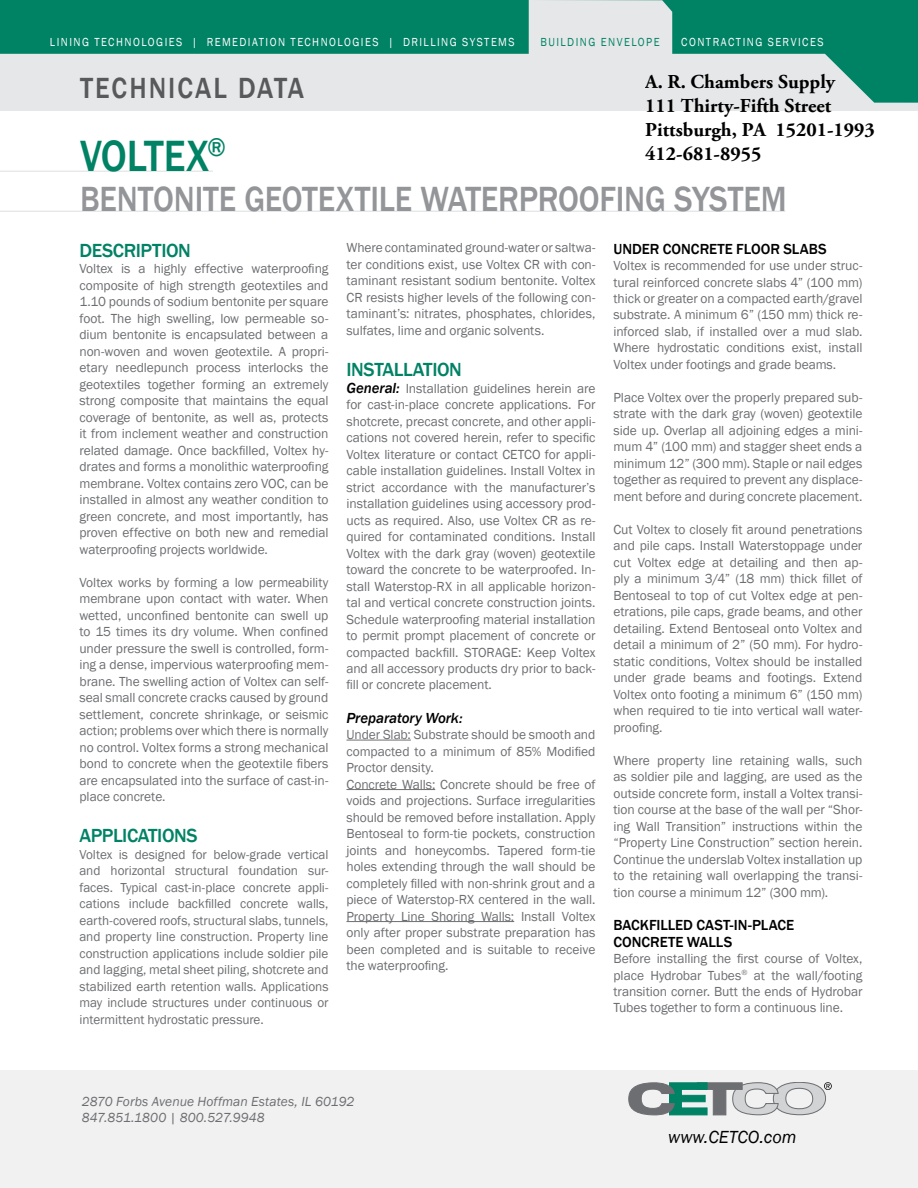
<style>
.page{position:relative;width:918px;height:1188px;background:#fff}
.page>*{position:absolute;margin:0;border:0;box-sizing:border-box;transform-origin:0 0}
.t1{font:500 45px "Franklin Gothic";color:#008265;scale:.9 1}
.t2{font:500 36px "Franklin Gothic";letter-spacing:-.005em;color:#939598;scale:.9 1}
.t3{font:500 30px "Franklin Gothic";letter-spacing:.075em;color:#58595b;scale:.9 1}
.t4{font:700 19.8px/23.9px "Adobe Garamond Pro";color:#000}
.t5{font:500 19.5px "Franklin Gothic";letter-spacing:-.02em;color:#008265}
.t6{font:italic 18px "Franklin Gothic";color:#000}
.t7{font:500 15px/16.5px "Franklin Gothic";color:#000}
.t8{font:italic 500 15px "Franklin Gothic";letter-spacing:-.01em;color:#000}
.t9{font:13.5px/16.5px "Franklin Gothic";letter-spacing:-.005em;color:#6d6e71;text-align:justify}
.t10{font:italic 13.5px/16.2px "Franklin Gothic";letter-spacing:.005em;color:#6d6e71}
.t11{font:13.35px/16.5px "Franklin Gothic";letter-spacing:-.005em;color:#6d6e71;text-align:justify}
.t12{font:12px "Franklin Gothic";letter-spacing:.135em;color:#fff;scale:.9 1}
.t13{font:12px "Franklin Gothic";letter-spacing:.135em;color:#008265;scale:.9 1}
.s1{font-weight:500;font-style:italic;font-size:15px;color:#000}
</style>
<div class="page">
<div style="left:0;top:1070px;width:918px;height:118px;background:#f1f1f2"></div>
<svg style="left:628px;top:1082px;width:204px;height:34px"></svg>
<div style="left:0;top:0;width:918px;height:110px;background:#e6e7e8"></div>
<svg style="left:0;top:0;width:918px;height:103px;fill:#008265"></svg>
<svg style="left:529px;top:0;width:143px;height:56px"></svg>
<hr style="left:346px;top:740px;width:65px;height:1px;background:#6d6e71">
<hr style="left:346px;top:789px;width:89px;height:1px;background:#6d6e71">
<hr style="left:346px;top:921px;width:168px;height:1px;background:#6d6e71">
<hr style="left:0;top:171px;width:213px;height:1px;background:#e6e7e8">
<hr style="left:0;top:211px;width:785px;height:1px;background:#e6e7e8">
<p class="t12" style="left:50px;top:34px;width:493px">Lining Technologies | Remediat ion t echnologies | Dr ill ing SYSTEMS</p>
<p class="t13" style="left:540px;top:34px;width:134px">Building Envelope</p>
<p class="t12" style="left:681px;top:34px;width:4px">CON</p>
<p class="t12" style="left:706px;top:34px;width:43px">TRAC TING</p>
<p class="t12" style="left:768px;top:34px;width:28px">SE RVICES</p>
<h3 class="t4" style="left:645px;top:70px;width:231px">A. R. Chambers Supply<br>111 Thirty-Fifth Street<br>Pittsburgh, PA 15201-1993<br>412-681-8955</h3>
<h3 class="t3" style="left:80px;top:69px;width:250px">TECHNICAL DATA</h3>
<h1 class="t1" style="left:80px;top:128px;width:163px">VOLTE X<sup>®</sup></h1>
<h2 class="t2" style="left:80px;top:176px;width:787px">BENTONI TE GEOTEXTIL E WATERPROOFIN G SYSTEM</h2>
<h3 class="t5" style="left:79px;top:238px;width:110px">DESCRIPTION</h3>
<p class="t9" style="left:79px;top:261px;width:251px">Voltex is a highly effective waterproofing composite of high strength geotextiles and 1.10 pounds of sodium bentonite per square foot. The high swelling, low permeable so&shy;dium bentonite is encapsulated between a non-woven and woven geotextile. A propri&shy;etary needlepunch process interlocks the geotextiles together forming an extremely strong composite that maintains the equal coverage of bentonite, as well as, protects it from inclement weather and construction related damage. Once backfilled, Voltex hy&shy;drates and forms a monolithic waterproofing membrane. Voltex contains zero VOC, can be installed in almost any weather condition to green concrete, and most importantly, has proven effective on both new and remedial waterproofing projects worldwide.</p>
<p class="t9" style="left:79px;top:574px;width:250px">Voltex works by forming a low permeability membrane upon contact with water. When wetted, unconfined bentonite can swell up to 15 times its dry volume. When confined under pressure the swell is controlled, form&shy;ing a dense, impervious waterproofing mem&shy;brane. The swelling action of Voltex can self&shy;seal small concrete cracks caused by ground settlement, concrete shrinkage, or seismic action; problems over which there is normally no control. Voltex forms a strong mechanical bond to concrete when the geotextile fibers are encapsulated into the surface of cast-in&shy;place concrete.</p>
<h3 class="t5" style="left:79px;top:824px;width:120px">APPLI CATIONS</h3>
<p class="t11" style="left:79px;top:846px;width:250px">Voltex is designed for below-grade vertical and horizontal structural foundation sur&shy;faces. Typical cast-in-place concrete appli&shy;cations include backfilled concrete walls, earth-covered roofs, structural slabs, tunnels, and property line construction. Property line construction applications include soldier pile and lagging, metal sheet piling, shotcrete and stabilized earth retention walls. Applications may include structures under continuous or intermittent hydrostatic pressure.</p>
<p class="t9" style="left:346px;top:240px;width:250px">Where contaminated ground-water or saltwa&shy;ter conditions exist, use Voltex CR with con&shy;taminant resistant sodium bentonite. Voltex CR resists higher levels of the following con&shy;taminant’s: nitrates, phosphates, chlorides, sulfates, lime and organic solvents.</p>
<h3 class="t5" style="left:346px;top:357px;width:40px">IN STALLA</h3>
<h3 class="t5" style="left:423px;top:357px;width:37px">TION</h3>
<p class="t9" style="left:346px;top:380px;width:251px"><span class="s1">General:</span> Installation guidelines herein are for cast-in-place concrete applications. For shotcrete, precast concrete, and other appli&shy;cations not covered herein, refer to specific Voltex literature or contact CETCO for appli&shy;cable installation guidelines. Install Voltex in strict accordance with the manufacturer’s installation guidelines using accessory prod&shy;ucts as required. Also, use Voltex CR as re&shy;quired for contaminated conditions. Install Voltex with the dark gray (woven) geotextile toward the concrete to be waterproofed. In&shy;stall Waterstop-RX in all applicable horizon&shy;tal and vertical concrete construction joints.<br>Schedule waterproofing material installation to permit prompt placement of concrete or compacted backfill. STORAGE: Keep Voltex and all accessory products dry prior to back&shy;fill or concrete placement.</p>
<p class="t8" style="left:346px;top:708px;width:118px">Preparatory Work:</p>
<p class="t9" style="left:346px;top:727px;width:251px;text-align:left">Under Slab: Substrate should be smooth and compacted to a minimum of 85% Modified Proctor density.<br>Concrete Walls: Concrete should be free of voids and projections. Surface irregularities should be removed before installation. Apply Bentoseal to form-tie pockets, construction joints and honeycombs. Tapered form-tie holes extending through the wall should be completely filled with non-shrink grout and a piece of Waterstop-RX centered in the wall.<br>Property Line Shoring Walls: Install Voltex only after proper substrate preparation has been completed and is suitable to receive the waterproofing.</p>
<p class="t7" style="left:613px;top:240px;width:215px">UNDER CONCRETE FLOOR SLA BS</p>
<p class="t9" style="left:613px;top:258px;width:251px">Voltex is recommended for use under struc&shy;tural reinforced concrete slabs 4” (100 mm) thick or greater on a compacted earth/gravel substrate. A minimum 6” (150 mm) thick re&shy;inforced slab, if installed over a mud slab.<br>Where hydrostatic conditions exist, install Voltex under footings and grade beams.</p>
<p class="t9" style="left:613px;top:390px;width:250px">Place Voltex over the properly prepared sub&shy;strate with the dark gray (woven) geotextile side up. Overlap all adjoining edges a mini&shy;mum 4” (100 mm) and stagger sheet ends a minimum 12” (300 mm). Staple or nail edges together as required to prevent any displace&shy;ment before and during concrete placement.</p>
<p class="t9" style="left:613px;top:521px;width:251px">Cut Voltex to closely fit around penetrations and pile caps. Install Waterstoppage under cut Voltex edge at detailing and then ap&shy;ply a minimum 3/4” (18 mm) thick fillet of Bentoseal to top of cut Voltex edge at pen&shy;etrations, pile caps, grade beams, and other detailing. Extend Bentoseal onto Voltex and detail a minimum of 2” (50 mm). For hydro&shy;static conditions, Voltex should be installed under grade beams and footings. Extend Voltex onto footing a minimum 6” (150 mm) when required to tie into vertical wall water&shy;proofing.</p>
<p class="t9" style="left:613px;top:752px;width:250px">Where property line retaining walls, such as soldier pile and lagging, are used as the outside concrete form, install a Voltex transi&shy;tion course at the base of the wall per “Shor&shy;ing Wall Transition” instructions within the “Property Line Construction” section herein.<br>Continue the underslab Voltex installation up to the retaining wall overlapping the transi&shy;tion course a minimum 12” (300 mm).</p>
<p class="t7" style="left:613px;top:917px;width:182px">BACKFILL ED CAST-IN -PLA CE<br>CONCRETE WALL</p>
<p class="t7" style="left:724px;top:933px;width:10px">S</p>
<p class="t9" style="left:613px;top:951px;width:251px">Before installing the first course of Voltex, place Hydrobar Tubes<sup>®</sup> at the wall/footing transition corner. Butt the ends of Hydrobar Tubes together to form a continuous line.</p>
<p class="t10" style="left:82px;top:1093px;width:274px">2870 Forbs Avenue Hoffman Estates, IL 60192<br>847.851.1800 | 800.527.9948</p>
<h3 class="t6" style="left:668px;top:1126px;width:130px">www.CETCO.com</h3>
</div>
